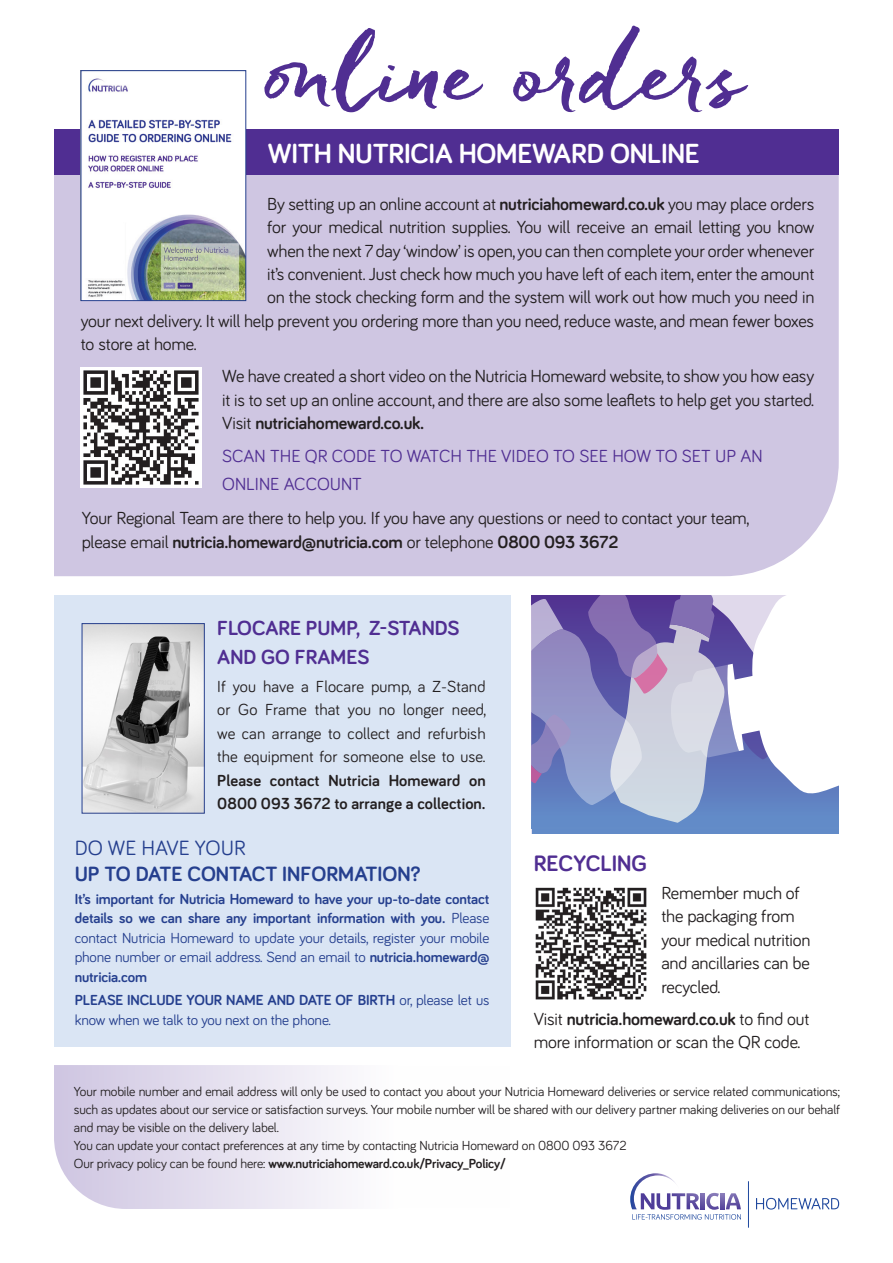
<style>
.page{position:relative;width:893px;height:1263px;background:#fff}
.page>*{position:absolute;margin:0;border:0;box-sizing:border-box;transform-origin:0 0}
.t1{font:96.45px "Freeland";letter-spacing:-.005em;color:#502e92}
.t2{font:700 28.5px "Bariol";letter-spacing:-.01em;color:#fff}
.t3{font:700 22.95px "Bariol";color:#502e92}
.t4{font:700 21.3px "Bariol";color:#253f8e}
.t5{font:21.3px "Bariol";color:#253f8e}
.t6{font:700 21px/28.5px "Bariol";color:#502e92}
.t7{font:18px/23.4px "Bariol";letter-spacing:-.01em;color:#231f20}
.t8{font:18px/28.5px "Bariol";color:#502e92}
.t9{font:16.5px/23.4px "Bariol";letter-spacing:.005em;color:#231f20;text-align:justify}
.t10{font:700 15px/19.5px "Bariol";letter-spacing:-.01em;color:#253f8e;text-align:justify}
.t11{font:15px/19.5px "Bariol";letter-spacing:-.01em;color:#253f8e}
.t12{font:13.5px/18px "Bariol";letter-spacing:-.01em;color:#231f20;text-align:justify}
.t13{font:700 13.5px "Bariol";letter-spacing:-.01em;color:#231f20}
.s1{font-weight:700}
.s2{font-weight:400}
</style>
<div class="page">
<div style="left:54px;top:174px;width:785px;height:402px;background:#cfc6e2"></div>
<svg style="left:54px;top:1065px;width:286px;height:144px"></svg>
<div style="left:54px;top:595px;width:456px;height:452px;background:#dae5f4"></div>
<div style="left:54px;top:129px;width:785px;height:45px;background:#502e92"></div>
<img style="left:81px;top:368px;width:120px;height:120px">
<img style="left:83px;top:78px;width:161px;height:221px">
<div style="left:81px;top:70px;width:165px;height:231px;border:1px solid #253f8e"></div>
<img style="left:535px;top:887px;width:112px;height:113px">
<img style="left:84px;top:625px;width:118px;height:186px">
<div style="left:532px;top:595px;width:307px;height:239px;background:#628bc8"></div>
<svg style="left:532px;top:595px;width:307px;height:228px;background:#acadd3"></svg>
<hr style="left:748px;top:1181px;width:1px;height:47px;background:#1f489e">
<svg style="left:756px;top:1198px;width:83px;height:11px"></svg>
<img style="left:679px;top:1193px;width:6px;height:16px">
<img style="left:721px;top:1193px;width:3px;height:16px">
<img style="left:726px;top:1193px;width:15px;height:16px">
<img style="left:706px;top:1193px;width:13px;height:17px">
<img style="left:701px;top:1193px;width:3px;height:16px">
<img style="left:687px;top:1193px;width:12px;height:16px">
<svg style="left:632px;top:1214px;width:109px;height:6px"></svg>
<img style="left:630px;top:1173px;width:49px;height:36px">
<p class="t1" style="left:268px;top:11px;width:480px">online orders</p>
<p class="t2" style="left:268px;top:134px;width:433px">WITH NUTRICIA HOMEWARD ONLINE</p>
<p class="t7" style="left:267px;top:191px;width:549px">By setting up an online account at <span class="s1">nutriciahomeward.co.uk</span> you may place orders</p>
<p class="t7" style="left:267px;top:215px;width:548px">for your medical nutrition supplies. You will receive an email letting you know</p>
<p class="t7" style="left:267px;top:238px;width:548px">when the next 7 day ‘window’ is open, you can then complete your order whenever</p>
<p class="t7" style="left:267px;top:261px;width:549px">it’s convenient. Just check how much you have left of each item, enter the amount</p>
<p class="t7" style="left:267px;top:285px;width:549px">on the stock checking form and the system will work out how much you need in</p>
<p class="t7" style="left:81px;top:308px;width:735px">your next delivery. It will help prevent you ordering more than you need, reduce waste, and mean fewer boxes</p>
<p class="t7" style="left:81px;top:332px;width:117px">to store at home.</p>
<p class="t7" style="left:222px;top:364px;width:593px;text-align:justify">We have created a short video on the Nutricia Homeward website, to show you how easy it is to set up an online account, and there are also some leaflets to help get you started.<br>Visit <span class="s1">nutriciahomeward.co.uk.</span></p>
<p class="t8" style="left:222px;top:441px;width:542px">SCAN THE QR CODE TO WATCH THE VIDEO TO SEE HOW TO SET UP AN<br>ONLINE ACCOUNT</p>
<p class="t7" style="left:82px;top:506px;width:669px">Your Regional Team are there to help you. If you have any questions or need to contact your team, please email <span class="s1">nutricia.homeward@nutricia.com</span> or telephone <span class="s1">0800 093 3672</span></p>
<p class="t6" style="left:217px;top:613px;width:244px">FLOCARE PUMP, Z-STANDS<br>AND GO FRAMES</p>
<p class="t9" style="left:217px;top:674px;width:270px">If you have a Flocare pump, a Z-Stand or Go Frame that you no longer need, we can arrange to collect and refurbish the equipment for someone else to use.<br><span class="s1">Please contact Nutricia Homeward on 0800 093 3672 to arrange a collection.</span></p>
<p class="t5" style="left:75px;top:834px;width:172px">DO WE HAVE YOUR</p>
<p class="t4" style="left:75px;top:859px;width:347px">UP TO DATE CONTACT INFORMATION?</p>
<p class="t10" style="left:75px;top:889px;width:416px">It’s important for Nutricia Homeward to have your up-to-date contact details so we can share any important information with you. <span class="s2">Please contact Nutricia Homeward to update your details, register your mobile phone number or email address. Send an email to</span> nutricia.homeward@ nutricia.com</p>
<p class="t11" style="left:75px;top:989px;width:416px"><span class="s1">PLEASE INCLUDE YOUR NAME AND DATE OF BIRTH</span> or, please let us know when we talk to you next on the phone.</p>
<p class="t3" style="left:534px;top:847px;width:115px">RECYCLING</p>
<p class="t7" style="left:661px;top:880px;width:151px">Remember much of the packaging from your medical nutrition and ancillaries can be recycled.</p>
<p class="t7" style="left:534px;top:1006px;width:277px">Visit <span class="s1">nutricia.homeward.co.uk</span> to find out more information or scan the QR code.</p>
<p class="t12" style="left:74px;top:1082px;width:768px">Your mobile number and email address will only be used to contact you about your Nutricia Homeward deliveries or service related communications; such as updates about our service or satisfaction surveys. Your mobile number will be shared with our delivery partner making deliveries on our behalf and may be visible on the delivery label.</p>
<p class="t12" style="left:74px;top:1136px;width:554px">You can update your contact preferences at any time by contacting Nutricia Homeward on 0800 093 3672</p>
<p class="t13" style="left:74px;top:1154px;width:433px"><span class="s2">Our privacy policy can be found here:</span> www.nutriciahomeward.co.uk/Privacy_Policy/</p>
</div>
